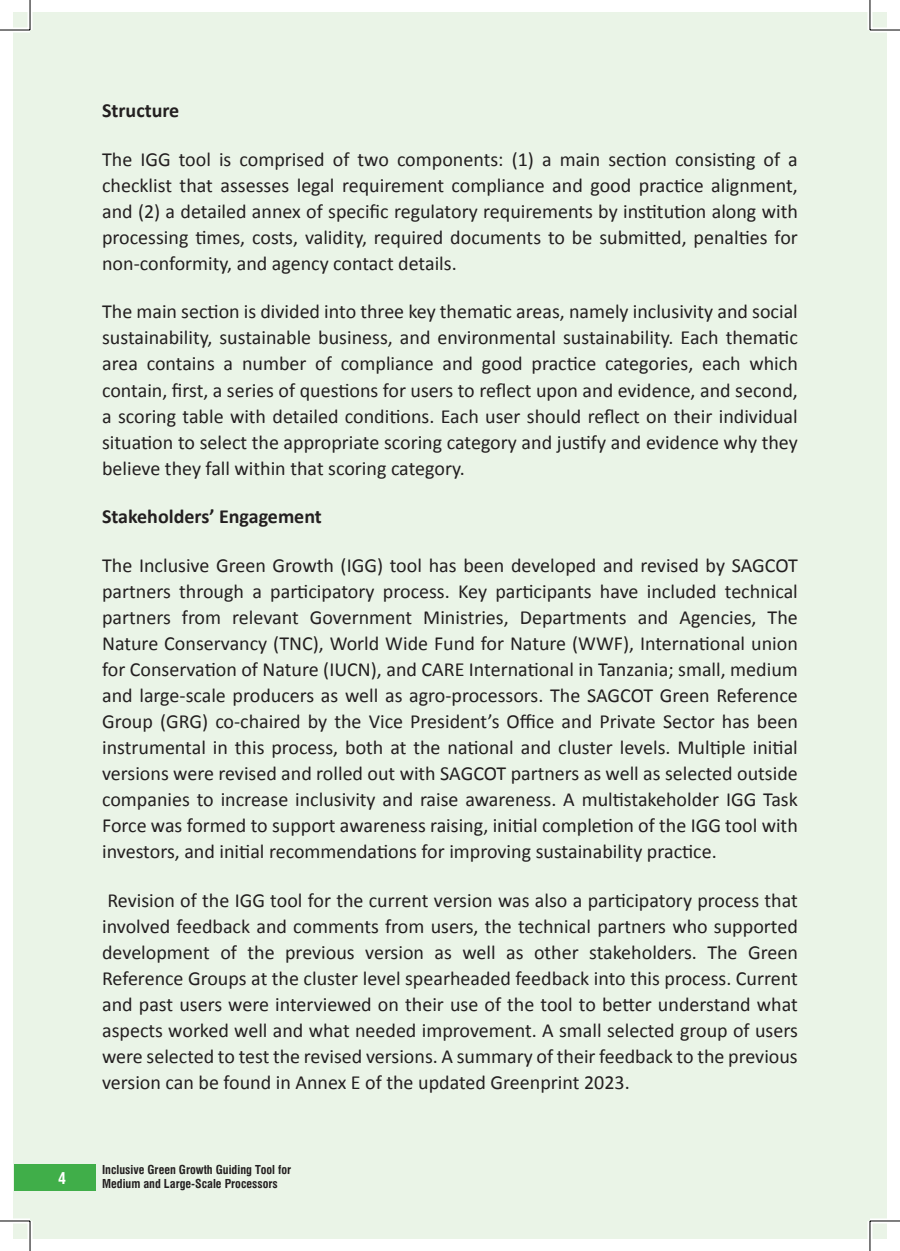
<style>
.page{position:relative;width:900px;height:1251px;background:#fff}
.page>*{position:absolute;margin:0;border:0;box-sizing:border-box;transform-origin:0 0}
.t1{font:20px/26px "Calibri";color:#231f20;text-align:justify}
.t2{font:700 20px "Calibri";color:#231f20}
.t3{font:700 condensed 16px "Swiss 721 BT";color:#fff}
.t4{font:700 condensed 12px/14.4px "Swiss 721 BT";color:#231f20}
</style>
<div class="page">
<div style="left:13px;top:13px;width:855px;height:1225px;background:#eaf4e7"></div>
<div style="left:868px;top:13px;width:18px;height:1225px;background:#eaf4e7"></div>
<div style="left:14px;top:1163px;width:82px;height:27px;background:#40ae49"></div>
<svg style="left:0;top:28px;width:30px;height:5px"></svg>
<svg style="left:870px;top:28px;width:29px;height:5px"></svg>
<svg style="left:0;top:1218px;width:30px;height:5px"></svg>
<svg style="left:870px;top:1218px;width:29px;height:5px"></svg>
<svg style="left:28px;top:0;width:4px;height:30px"></svg>
<svg style="left:28px;top:1221px;width:4px;height:30px"></svg>
<svg style="left:867px;top:0;width:5px;height:30px"></svg>
<svg style="left:867px;top:1221px;width:5px;height:30px"></svg>
<hr style="left:0;top:30px;width:30px;height:1px;background:#000">
<hr style="left:869px;top:30px;width:30px;height:1px;background:#000">
<hr style="left:0;top:1220px;width:30px;height:1px;background:#000">
<hr style="left:869px;top:1220px;width:30px;height:1px;background:#000">
<hr style="left:30px;top:0;width:1px;height:30px;background:#000">
<hr style="left:30px;top:1221px;width:1px;height:30px;background:#000">
<hr style="left:869px;top:0;width:1px;height:30px;background:#000">
<hr style="left:869px;top:1221px;width:1px;height:30px;background:#000">
<p class="t3" style="left:58px;top:1168px;width:10px">4</p>
<p class="t2" style="left:102px;top:98px;width:79px">Structure</p>
<p class="t1" style="left:102px;top:146px;width:697px">The IGG tool is comprised of two components: (1) a main section consisting of a checklist that assesses legal requirement compliance and good practice alignment, and (2) a detailed annex of specific regulatory requirements by institution along with processing times, costs, validity, required documents to be submitted, penalties for non-conformity, and agency contact details.</p>
<p class="t1" style="left:102px;top:299px;width:697px">The main section is divided into three key thematic areas, namely inclusivity and social sustainability, sustainable business, and environmental sustainability. Each thematic area contains a number of compliance and good practice categories, each which contain, first, a series of questions for users to reflect upon and evidence, and second, a scoring table with detailed conditions. Each user should reflect on their individual situation to select the appropriate scoring category and justify and evidence why they believe they fall within that scoring category.</p>
<p class="t2" style="left:102px;top:504px;width:221px">Stakeholders’ Engagement</p>
<p class="t1" style="left:102px;top:552px;width:697px">The Inclusive Green Growth (IGG) tool has been developed and revised by SAGCOT partners through a participatory process. Key participants have included technical partners from relevant Government Ministries, Departments and Agencies, The Nature Conservancy (TNC), World Wide Fund for Nature (WWF), International union for Conservation of Nature (IUCN), and CARE International in Tanzania; small, medium and large-scale producers as well as agro-processors. The SAGCOT Green Reference Group (GRG) co-chaired by the Vice President’s Office and Private Sector has been instrumental in this process, both at the national and cluster levels. Multiple initial versions were revised and rolled out with SAGCOT partners as well as selected outside companies to increase inclusivity and raise awareness. A multistakeholder IGG Task Force was formed to support awareness raising, initial completion of the IGG tool with investors, and initial recommendations for improving sustainability practice.</p>
<p class="t1" style="left:102px;top:887px;width:697px">Revision of the IGG tool for the current version was also a participatory process that involved feedback and comments from users, the technical partners who supported development of the previous version as well as other stakeholders. The Green Reference Groups at the cluster level spearheaded feedback into this process. Current and past users were interviewed on their use of the tool to better understand what aspects worked well and what needed improvement. A small selected group of users were selected to test the revised versions. A summary of their feedback to the previous version can be found in Annex E of the updated Greenprint 2023.</p>
<p class="t4" style="left:102px;top:1162px;width:191px">Inclusive Green Growth Guiding Tool for<br>Medium and Large-Scale Processors</p>
</div>
